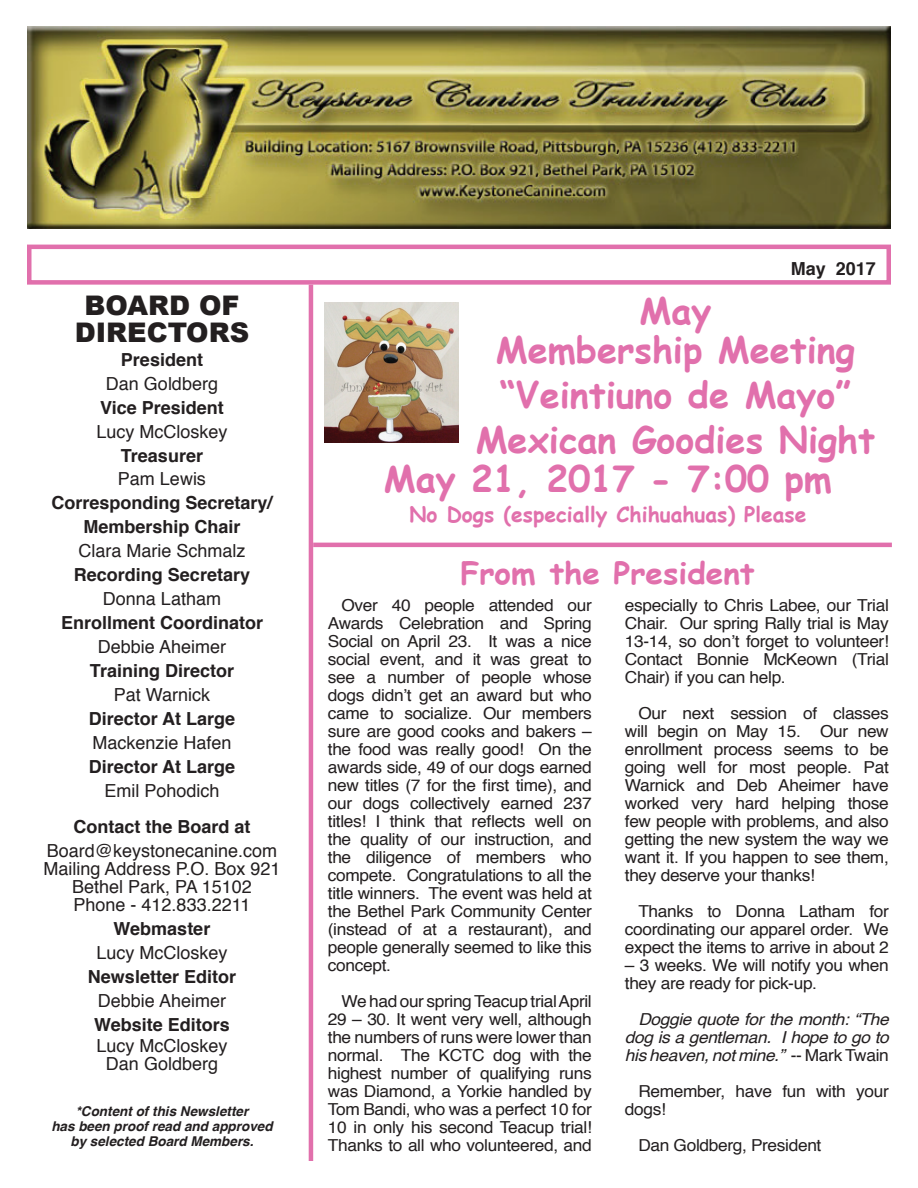
<style>
.page{position:relative;width:918px;height:1188px;background:#fff}
.page>*{position:absolute;margin:0;border:0;box-sizing:border-box;transform-origin:0 0}
.t1{font:700 36px/39px "Comic Sans MS";color:#e170ac;text-align:center}
.t2{font:700 30px "Comic Sans MS";color:#e170ac;scale:1.05 1}
.t3{font:900 27px/27px "Arial";color:#231f20;text-align:center}
.t4{font:700 21px "Comic Sans MS";color:#e170ac}
.t5{font:18px/18px "Helvetica";color:#231f20;text-align:center}
.t6{font:700 18px/24px "Helvetica";color:#231f20;text-align:center}
.t7{font:16.5px/18px "Helvetica";letter-spacing:-.02em;color:#231f20;text-align:justify;scale:1.05 1}
.t8{font:italic 16.5px/18px "Helvetica";letter-spacing:-.02em;color:#231f20;text-align:justify;scale:1.05 1}
.t9{font:italic 700 13.5px/15px "Helvetica";color:#231f20;text-align:center}
.s1{font-style:normal}
</style>
<div class="page">
<img style="left:27px;top:27px;width:864px;height:202px">
<hr style="left:309px;top:285px;width:4px;height:876px;background:#e170ac">
<div style="left:27px;top:245px;width:864px;height:40px;border:4px solid #e170ac"></div>
<hr style="left:313px;top:543px;width:579px;height:4px;background:#e170ac">
<img style="left:324px;top:302px;width:135px;height:140px">
<h3 class="t3" style="left:75px;top:291px;width:176px">BOARD OF<br>DIRECTORS</h3>
<p class="t6" style="left:121px;top:347px;width:84px">President</p>
<p class="t5" style="left:106px;top:375px;width:114px">Dan Goldberg</p>
<p class="t6" style="left:100px;top:395px;width:125px">Vice President</p>
<p class="t5" style="left:96px;top:423px;width:133px">Lucy McCloskey</p>
<p class="t6" style="left:121px;top:443px;width:84px">Treasurer</p>
<p class="t5" style="left:118px;top:471px;width:90px">Pam Lewis</p>
<p class="t6" style="left:51px;top:491px;width:223px">Corresponding Secretary/<br>Membership Chair</p>
<p class="t5" style="left:78px;top:543px;width:169px">Clara Marie Schmalz</p>
<p class="t6" style="left:74px;top:563px;width:178px">Recording Secretary</p>
<p class="t5" style="left:103px;top:591px;width:120px">Donna Latham</p>
<p class="t6" style="left:61px;top:611px;width:204px">Enrollment Coordinator</p>
<p class="t5" style="left:98px;top:639px;width:130px">Debbie Aheimer</p>
<p class="t6" style="left:90px;top:659px;width:146px">Training Director</p>
<p class="t5" style="left:114px;top:687px;width:98px">Pat Warnick</p>
<p class="t6" style="left:89px;top:707px;width:148px">Director At Large</p>
<p class="t5" style="left:92px;top:735px;width:141px">Mackenzie Hafen</p>
<p class="t6" style="left:89px;top:755px;width:148px">Director At Large</p>
<p class="t5" style="left:104px;top:783px;width:117px">Emil Pohodich</p>
<p class="t6" style="left:74px;top:815px;width:179px">Contact the Board at</p>
<p class="t5" style="left:44px;top:843px;width:238px">Board@keystonecanine.com<br>Mailing Address P.O. Box 921<br>Bethel Park, PA 15102<br>Phone - 412.833.2211</p>
<p class="t6" style="left:114px;top:917px;width:98px">Webmaster</p>
<p class="t5" style="left:96px;top:945px;width:133px">Lucy McCloskey</p>
<p class="t6" style="left:88px;top:965px;width:150px">Newsletter Editor</p>
<p class="t5" style="left:98px;top:993px;width:130px">Debbie Aheimer</p>
<p class="t6" style="left:94px;top:1013px;width:137px">Website Editors</p>
<p class="t5" style="left:97px;top:1038px;width:133px">Lucy McCloskey<br>Dan Goldberg</p>
<p class="t9" style="left:51px;top:1103px;width:223px">*Content of this Newsletter<br>has been proof read and approved by selected Board Members.</p>
<p class="t6" style="left:791px;top:256px;width:87px">May 2017</p>
<h1 class="t1" style="left:496px;top:290px;width:360px">May<br>Membership Meeting</h1>
<h1 class="t1" style="left:476px;top:371px;width:401px;line-height:45px">“Veintiuno de Mayo”<br>Mexican Goodies Night</h1>
<h1 class="t1" style="left:384px;top:458px;width:449px">May 21, 2017 - 7:00 pm</h1>
<p class="t4" style="left:410px;top:499px;width:398px">No Dogs (especially Chihuahuas) Please</p>
<h2 class="t2" style="left:460px;top:551px;width:282px">From the President</h2>
<p class="t7" style="left:328px;top:597px;width:253px;text-indent:13px">Over 40 people attended our Awards Celebration and Spring Social on April 23. It was a nice social event, and it was great to see a number of people whose dogs didn’t get an award but who came to socialize. Our members sure are good cooks and bakers – the food was really good! On the awards side, 49 of our dogs earned new titles (7 for the first time), and our dogs collectively earned 237 titles! I think that reflects well on the quality of our instruction, and the diligence of members who compete. Congratulations to all the title winners. The event was held at the Bethel Park Community Center (instead of at a restaurant), and people generally seemed to like this concept.</p>
<p class="t7" style="left:328px;top:993px;width:253px;text-indent:13px">We had our spring Teacup trial April 29 – 30. It went very well, although the numbers of runs were lower than normal. The KCTC dog with the highest number of qualifying runs was Diamond, a Yorkie handled by Tom Bandi, who was a perfect 10 for 10 in only his second Teacup trial!<br>Thanks to all who volunteered, and</p>
<p class="t7" style="left:625px;top:597px;width:253px">especially to Chris Labee, our Trial Chair. Our spring Rally trial is May 13-14, so don’t forget to volunteer!<br>Contact Bonnie McKeown (Trial Chair) if you can help.</p>
<p class="t7" style="left:625px;top:705px;width:253px;text-indent:13px">Our next session of classes will begin on May 15. Our new enrollment process seems to be going well for most people. Pat Warnick and Deb Aheimer have worked very hard helping those few people with problems, and also getting the new system the way we want it. If you happen to see them, they deserve your thanks!</p>
<p class="t7" style="left:625px;top:903px;width:253px;text-indent:13px">Thanks to Donna Latham for coordinating our apparel order. We expect the items to arrive in about 2</p>
<p class="t7" style="left:625px;top:957px;width:253px">– 3 weeks. We will notify you when they are ready for pick-up.</p>
<p class="t8" style="left:625px;top:1011px;width:253px;text-indent:13px">Doggie quote for the month: “The dog is a gentleman. I hope to go to his heaven, not mine.” <span class="s1">-- Mark Twain</span></p>
<p class="t7" style="left:625px;top:1083px;width:253px;text-indent:13px">Remember, have fun with your dogs!</p>
<p class="t7" style="left:638px;top:1137px;width:176px">Dan Goldberg, President</p>
</div>
